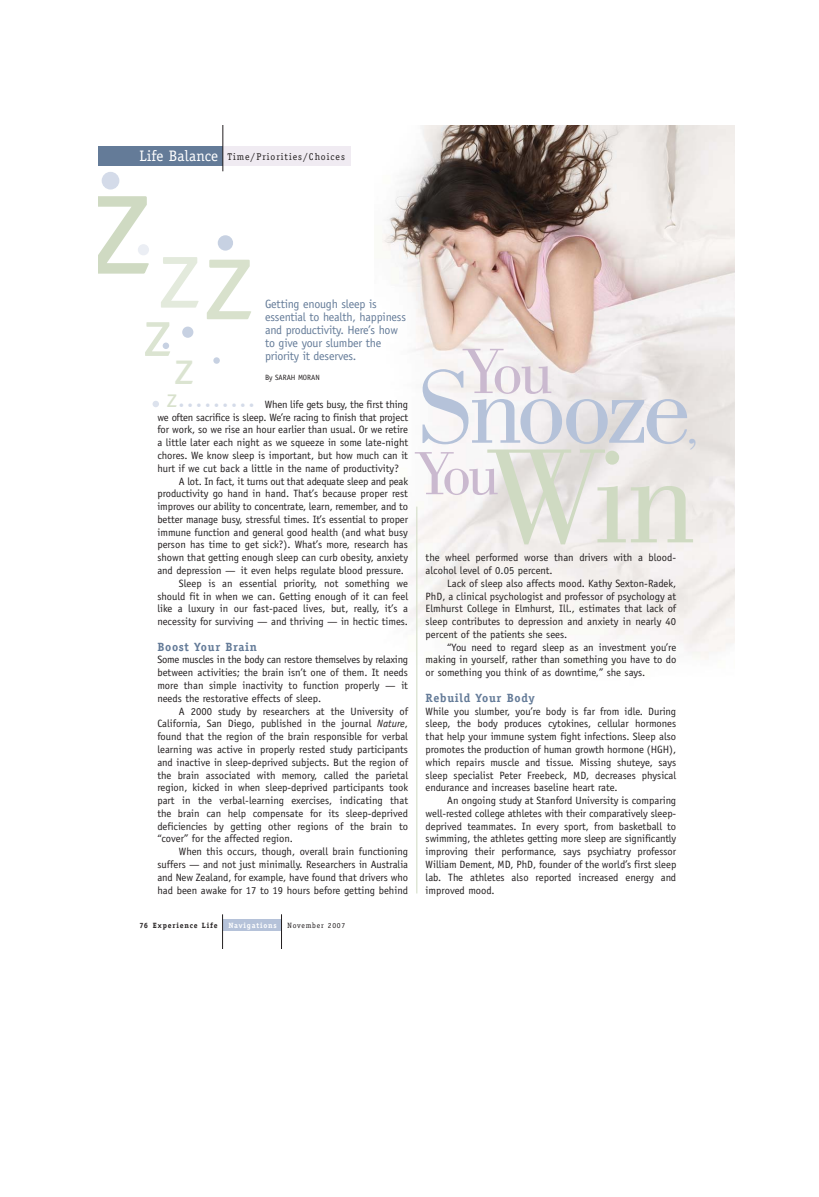
<style>
.page{position:relative;width:819px;height:1197px;background:#fff}
.page>*{position:absolute;margin:0;border:0;box-sizing:border-box;transform-origin:0 0}
.t1{font:161.26px "Officina Sans";color:#cfdac2}
.t2{font:138.95px "Bodoni";color:#cfdac2}
.t3{font:107.71px "Bodoni";letter-spacing:-.04em;color:#b5c2d9}
.t4{font:66.24px "Bodoni";color:#cab9cf}
.t5{font:63px "Bodoni";color:#cab9cf}
.t6{font:42px "Bodoni";color:#b5c2d9}
.t7{font:26.25px "Officina Sans";color:#d4dbe9}
.t8{font:11.99px/13px "Officina Sans";letter-spacing:-.015em;color:#647b98}
.t9{font:700 11.99px "Officina Serif";letter-spacing:.055em;color:#647b98}
.t10{font:10.59px/12.8px "Officina Sans";color:#231f20;text-align:justify}
.t11{font:10.59px "Officina Sans";letter-spacing:-.02em;color:#231f20}
.t12{font:9.8px "Officina Serif";letter-spacing:.1em;color:#231f20}
.t13{font:700 7.61px "Officina Serif";letter-spacing:.11em;color:#231f20}
.t14{font:7.61px "Officina Serif";letter-spacing:.1em;color:#231f20}
.t15{font:7.61px "Officina Sans";color:#231f20}
.t16{font:700 7.61px "Officina Serif";letter-spacing:.11em;color:#fff}
.s1{font-size:15.22px;color:#fff}
.s2{color:#d8e1cc}
.s3{font-style:italic}
</style>
<div class="page">
<img style="left:382px;top:126px;width:353px;height:605px">
<div style="left:217px;top:146px;width:134px;height:20px;background:#f0ebf2"></div>
<div style="left:99px;top:146px;width:124px;height:20px;background:#647b98"></div>
<hr style="left:223px;top:126px;width:1px;height:45px;background:#231f20">
<div style="left:223px;top:920px;width:59px;height:11px;background:#b5c2d9"></div>
<hr style="left:222px;top:914px;width:1px;height:34px;background:#231f20">
<hr style="left:281px;top:914px;width:1px;height:34px;background:#231f20">
<div style="left:102px;top:172px;width:17px;height:18px;background:#d4dbe9;border-radius:50%"></div>
<div style="left:182px;top:327px;width:11px;height:11px;background:#c7d1e2;border-radius:50%"></div>
<div style="left:218px;top:235px;width:15px;height:16px;background:#c7d1e2;border-radius:50%"></div>
<svg style="left:163px;top:343px;width:6px;height:6px"></svg>
<div style="left:213px;top:357px;width:7px;height:7px;background:#c7d1e2;border-radius:50%"></div>
<svg style="left:153px;top:401px;width:6px;height:6px"></svg>
<div style="left:138px;top:244px;width:11px;height:11px;background:#ebeef4;border-radius:50%"></div>
<hr style="left:417px;top:507px;width:1px;height:386px;background:#cfdac2">
<p class="t12" style="left:140px;top:151px;width:207px"><span class="s1">Life Balance</span> Time/Priorities/Choices</p>
<h1 class="t1" style="left:86px;top:125px;width:169px">z<sub>z</sub><sub>z</sub><sub>z</sub><sub>z</sub></h1>
<h3 class="t7" style="left:167px;top:383px;width:91px"><span class="s2">z</span>………</h3>
<p class="t8" style="left:265px;top:298px;width:143px">Getting enough sleep is essential to health, happiness and productivity. Here’s how to give your slumber the priority it deserves.</p>
<p class="t15" style="left:265px;top:373px;width:56px">By SARAH MORAN</p>
<h3 class="t4" style="left:461px;top:334px;width:94px">You</h3>
<h3 class="t3" style="left:418px;top:347px;width:274px">Snooze</h3>
<p class="t10" style="left:265px;top:398px;width:145px">When life gets busy, the first thing</p>
<p class="t11" style="left:157px;top:411px;width:252px">we often sacrifice is sleep. We’re racing to finish that project</p>
<p class="t10" style="left:157px;top:423px;width:252px">for work, so we rise an hour earlier than usual. Or we retire</p>
<p class="t10" style="left:157px;top:436px;width:252px">a little later each night as we squeeze in some late-night</p>
<p class="t10" style="left:157px;top:449px;width:252px">chores. We know sleep is important, but how much can it</p>
<p class="t10" style="left:157px;top:462px;width:243px">hurt if we cut back a little in the name of productivity?</p>
<p class="t10" style="left:179px;top:475px;width:231px">A lot. In fact, it turns out that adequate sleep and peak</p>
<p class="t10" style="left:157px;top:487px;width:252px">productivity go hand in hand. That’s because proper rest</p>
<p class="t10" style="left:157px;top:500px;width:252px">improves our ability to concentrate, learn, remember, and to</p>
<p class="t10" style="left:157px;top:513px;width:252px">better manage busy, stressful times. It’s essential to proper</p>
<p class="t10" style="left:157px;top:526px;width:252px">immune function and general good health (and what busy</p>
<p class="t10" style="left:157px;top:539px;width:252px">person has time to get sick?). What’s more, research has</p>
<p class="t10" style="left:157px;top:551px;width:252px">shown that getting enough sleep can curb obesity, anxiety</p>
<p class="t10" style="left:157px;top:564px;width:248px">and depression — it even helps regulate blood pressure.</p>
<p class="t10" style="left:179px;top:577px;width:231px">Sleep is an essential priority, not something we</p>
<p class="t10" style="left:157px;top:590px;width:252px">should fit in when we can. Getting enough of it can feel</p>
<p class="t10" style="left:157px;top:602px;width:252px">like a luxury in our fast-paced lives, but, really, it’s a</p>
<p class="t10" style="left:157px;top:615px;width:252px">necessity for surviving — and thriving — in hectic times.</p>
<p class="t9" style="left:157px;top:639px;width:101px">Boost Your Brain</p>
<p class="t10" style="left:157px;top:654px;width:252px">Some muscles in the body can restore themselves by relaxing between activities; the brain isn’t one of them. It needs more than simple inactivity to function properly — it needs the restorative effects of sleep.</p>
<p class="t10" style="left:157px;top:705px;width:252px;text-indent:22px">A 2000 study by researchers at the University of California, San Diego, published in the journal <span class="s3">Nature</span>, found that the region of the brain responsible for verbal learning was active in properly rested study participants and inactive in sleep-deprived subjects. But the region of the brain associated with memory, called the parietal region, kicked in when sleep-deprived participants took part in the verbal-learning exercises, indicating that the brain can help compensate for its sleep-deprived deficiencies by getting other regions of the brain to “cover” for the affected region.</p>
<p class="t10" style="left:157px;top:845px;width:252px;text-indent:22px">When this occurs, though, overall brain functioning suffers — and not just minimally. Researchers in Australia and New Zealand, for example, have found that drivers who had been awake for 17 to 19 hours before getting behind</p>
<h3 class="t6" style="left:687px;top:406px;width:12px">,</h3>
<h2 class="t2" style="left:484px;top:419px;width:213px">Win</h2>
<h3 class="t5" style="left:413px;top:438px;width:88px">You</h3>
<p class="t10" style="left:426px;top:551px;width:252px">the wheel performed worse than drivers with a blood&shy;alcohol level of 0.05 percent.</p>
<p class="t10" style="left:426px;top:577px;width:252px;text-indent:22px">Lack of sleep also affects mood. Kathy Sexton-Radek, PhD, a clinical psychologist and professor of psychology at Elmhurst College in Elmhurst, Ill., estimates that lack of sleep contributes to depression and anxiety in nearly 40 percent of the patients she sees.</p>
<p class="t10" style="left:426px;top:641px;width:252px;text-indent:22px">“You need to regard sleep as an investment you’re making in yourself, rather than something you have to do or something you think of as downtime,” she says.</p>
<p class="t9" style="left:426px;top:690px;width:111px">Rebuild Your Body</p>
<p class="t10" style="left:426px;top:705px;width:252px">While you slumber, you’re body is far from idle. During sleep, the body produces cytokines, cellular hormones that help your immune system fight infections. Sleep also promotes the production of human growth hormone (HGH), which repairs muscle and tissue. Missing shuteye, says sleep specialist Peter Freebeck, MD, decreases physical endurance and increases baseline heart rate.</p>
<p class="t10" style="left:426px;top:794px;width:252px;text-indent:22px">An ongoing study at Stanford University is comparing well-rested college athletes with their comparatively sleep&shy;deprived teammates. In every sport, from basketball to swimming, the athletes getting more sleep are significantly improving their performance, says psychiatry professor William Dement, MD, PhD, founder of the world’s first sleep lab. The athletes also reported increased energy and improved mood.</p>
<p class="t13" style="left:140px;top:920px;width:80px">76 Experience Life</p>
<p class="t16" style="left:228px;top:920px;width:50px">Navigations</p>
<p class="t14" style="left:288px;top:921px;width:59px">November 2007</p>
</div>
